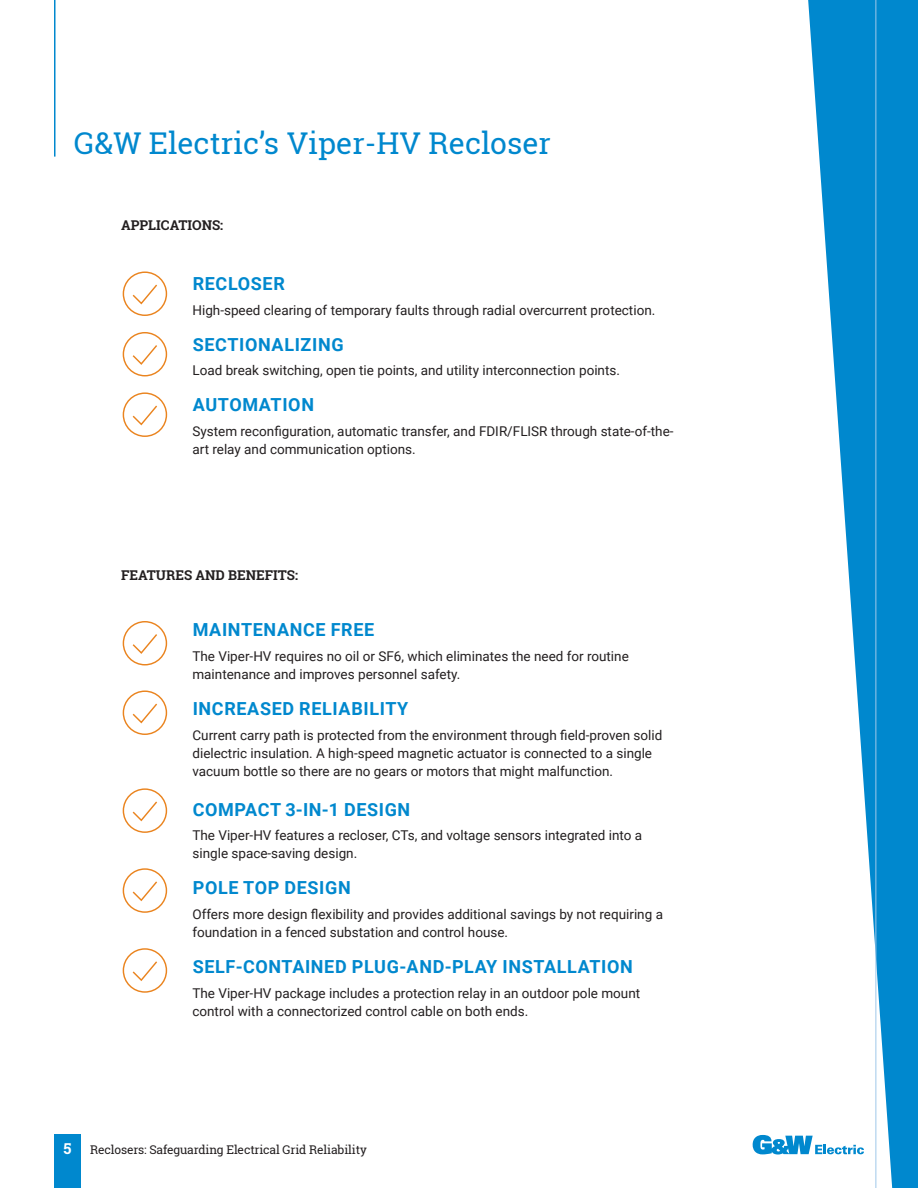
<style>
.page{position:relative;width:918px;height:1188px;background:#fff}
.page>*{position:absolute;margin:0;border:0;box-sizing:border-box;transform-origin:0 0}
.t1{font:30px "Roboto Slab";color:#0088ce}
.t2{font:700 18px "Roboto";letter-spacing:.035em;color:#0088ce}
.t3{font:13.5px/18px "Roboto";color:#231f20}
.t4{font:700 13.5px "Roboto Slab";color:#231f20}
.t5{font:12px "Roboto Slab";letter-spacing:-.01em;color:#231f20}
.s1{font-weight:700;font-size:15px;color:#fff}
</style>
<div class="page">
<div style="left:54px;top:1134px;width:27px;height:54px;background:#0088ce"></div>
<svg style="left:753px;top:1135px;width:55px;height:20px"></svg>
<svg style="left:808px;top:0;width:110px;height:1188px;fill:#0088ce"></svg>
<hr style="left:876px;top:0;width:1px;height:1188px;background:#a0c8ea">
<hr style="left:54px;top:0;width:2px;height:157px;background:#0088ce">
<div style="left:123px;top:272px;width:44px;height:44px;border:1px solid #ea841f;border-radius:50%"></div>
<svg style="left:132px;top:284px;width:25px;height:21px"></svg>
<div style="left:123px;top:332px;width:44px;height:44px;border:1px solid #ea841f;border-radius:50%"></div>
<svg style="left:132px;top:345px;width:25px;height:20px"></svg>
<div style="left:123px;top:392px;width:44px;height:45px;border:1px solid #ea841f;border-radius:50%"></div>
<svg style="left:132px;top:405px;width:25px;height:21px"></svg>
<div style="left:123px;top:621px;width:44px;height:44px;border:1px solid #ea841f;border-radius:50%"></div>
<svg style="left:132px;top:634px;width:25px;height:20px"></svg>
<div style="left:123px;top:690px;width:44px;height:45px;border:1px solid #ea841f;border-radius:50%"></div>
<svg style="left:132px;top:703px;width:25px;height:21px"></svg>
<div style="left:123px;top:788px;width:44px;height:45px;border:1px solid #ea841f;border-radius:50%"></div>
<svg style="left:132px;top:801px;width:25px;height:21px"></svg>
<div style="left:123px;top:868px;width:44px;height:45px;border:1px solid #ea841f;border-radius:50%"></div>
<svg style="left:132px;top:881px;width:25px;height:21px"></svg>
<div style="left:123px;top:948px;width:44px;height:45px;border:1px solid #ea841f;border-radius:50%"></div>
<svg style="left:132px;top:961px;width:25px;height:20px"></svg>
<p class="t1" style="left:74px;top:122px;width:478px">G&amp;W Electric’s Viper-HV Recloser</p>
<p class="t4" style="left:121px;top:216px;width:104px">APPLICATIONS:</p>
<p class="t2" style="left:193px;top:271px;width:94px">RECLOSER</p>
<p class="t3" style="left:192px;top:300px;width:464px">High-speed clearing of temporary faults through radial overcurrent protection.</p>
<p class="t2" style="left:193px;top:332px;width:152px">SECTIONALIZING</p>
<p class="t3" style="left:192px;top:361px;width:429px">Load break switching, open tie points, and utility interconnection points.</p>
<p class="t2" style="left:193px;top:392px;width:123px">AUTOMATION</p>
<p class="t3" style="left:192px;top:422px;width:483px">System reconfiguration, automatic transfer, and FDIR/FLISR through state-of-the&shy;art relay and communication options.</p>
<p class="t4" style="left:121px;top:566px;width:178px">FEATURES AND BENEFITS:</p>
<p class="t2" style="left:193px;top:617px;width:183px">MAINTENANCE FREE</p>
<p class="t3" style="left:192px;top:647px;width:438px">The Viper-HV requires no oil or SF6, which eliminates the need for routine maintenance and improves personnel safety.</p>
<p class="t2" style="left:193px;top:696px;width:217px">INCREASED RELIABILITY</p>
<p class="t3" style="left:192px;top:726px;width:471px">Current carry path is protected from the environment through field-proven solid dielectric insulation. A high-speed magnetic actuator is connected to a single vacuum bottle so there are no gears or motors that might malfunction.</p>
<p class="t2" style="left:193px;top:797px;width:219px">COMPACT 3-IN-1 DESIGN</p>
<p class="t3" style="left:192px;top:826px;width:451px">The Viper-HV features a recloser, CTs, and voltage sensors integrated into a single space-saving design.</p>
<p class="t2" style="left:193px;top:875px;width:159px">POLE TOP DESIGN</p>
<p class="t3" style="left:192px;top:905px;width:472px">Offers more design flexibility and provides additional savings by not requiring a foundation in a fenced substation and control house.</p>
<p class="t2" style="left:193px;top:954px;width:442px">SELF-CONTAINED PLUG-AND-PLAY INSTALLATION</p>
<p class="t3" style="left:192px;top:984px;width:449px">The Viper-HV package includes a protection relay in an outdoor pole mount control with a connectorized control cable on both ends.</p>
<p class="t5" style="left:64px;top:1142px;width:305px"><span class="s1">5</span> Reclosers: Safeguarding Electrical Grid Reliability</p>
</div>
